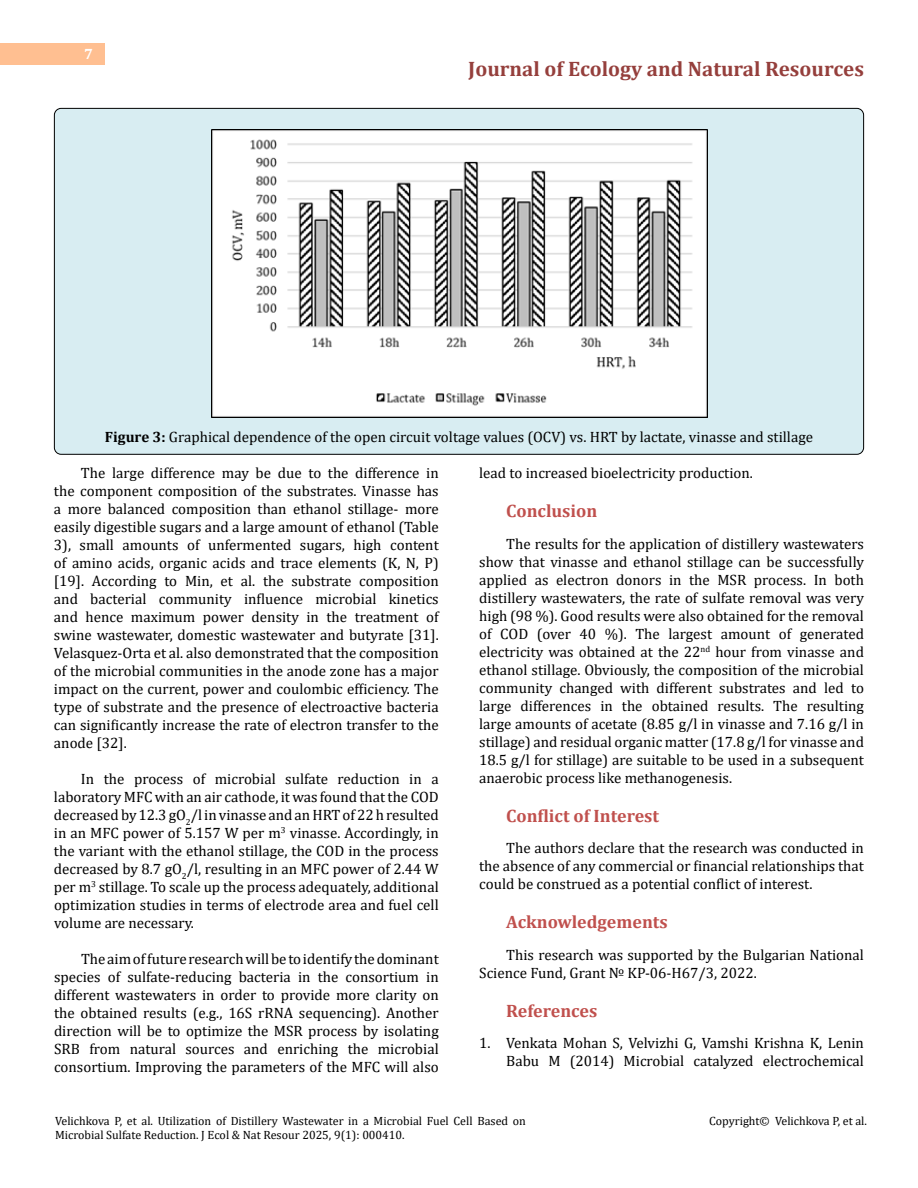
<style>
.page{position:relative;width:918px;height:1188px;background:#fff}
.page>*{position:absolute;margin:0;border:0;box-sizing:border-box;transform-origin:0 0}
.t1{font:700 21px "Cambria";color:#953f3c}
.t2{font:700 18px "Cambria";color:#c0504d}
.t3{font:15px/18px "Cambria";color:#000;text-align:justify}
.t4{font:700 15px "Cambria";color:#fff}
.t5{font:12px/14.4px "Cambria";color:#000}
.s1{font-weight:700}
</style>
<div class="page">
<div style="left:0;top:43px;width:105px;height:21px;background:#ffbf91"></div>
<div style="left:54px;top:108px;width:810px;height:346px;background:#d8edf2;border-radius:7px"></div>
<img style="left:211px;top:130px;width:496px;height:287px">
<p class="t4" style="left:84px;top:44px;width:10px">7</p>
<h1 class="t1" style="left:468px;top:54px;width:397px">Journal of Ecology and Natural Resources</h1>
<p class="t3" style="left:105px;top:428px;width:710px"><span class="s1">Figure 3:</span> Graphical dependence of the open circuit voltage values (OCV) vs. HRT by lactate, vinasse and stillage</p>
<p class="t3" style="left:54px;top:464px;width:386px;text-indent:27px">The large difference may be due to the difference in the component composition of the substrates. Vinasse has a more balanced composition than ethanol stillage- more easily digestible sugars and a large amount of ethanol (Table 3), small amounts of unfermented sugars, high content of amino acids, organic acids and trace elements (K, N, P) [19]. According to Min, et al. the substrate composition and bacterial community influence microbial kinetics and hence maximum power density in the treatment of swine wastewater, domestic wastewater and butyrate [31].<br>Velasquez-Orta et al. also demonstrated that the composition of the microbial communities in the anode zone has a major impact on the current, power and coulombic efficiency. The type of substrate and the presence of electroactive bacteria can significantly increase the rate of electron transfer to the anode [32].</p>
<p class="t3" style="left:54px;top:770px;width:386px;text-indent:27px">In the process of microbial sulfate reduction in a laboratory MFC with an air cathode, it was found that the COD decreased by 12.3 gO<sub>2</sub>/l in vinasse and an HRT of 22 h resulted in an MFC power of 5.157 W per m<sup>3</sup> vinasse. Accordingly, in the variant with the ethanol stillage, the COD in the process decreased by 8.7 gO<sub>2</sub>/l, resulting in an MFC power of 2.44 W per m<sup>3</sup> stillage. To scale up the process adequately, additional optimization studies in terms of electrode area and fuel cell volume are necessary.</p>
<p class="t3" style="left:54px;top:950px;width:386px;text-indent:27px">The aim of future research will be to identify the dominant species of sulfate-reducing bacteria in the consortium in different wastewaters in order to provide more clarity on the obtained results (e.g., 16S rRNA sequencing). Another direction will be to optimize the MSR process by isolating SRB from natural sources and enriching the microbial consortium. Improving the parameters of the MFC will also</p>
<p class="t3" style="left:479px;top:464px;width:275px">lead to increased bioelectricity production.</p>
<p class="t2" style="left:506px;top:498px;width:93px">Conclusion</p>
<p class="t3" style="left:479px;top:534px;width:386px;text-indent:27px">The results for the application of distillery wastewaters show that vinasse and ethanol stillage can be successfully applied as electron donors in the MSR process. In both distillery wastewaters, the rate of sulfate removal was very high (98 %). Good results were also obtained for the removal of COD (over 40 %). The largest amount of generated electricity was obtained at the 22<sup>nd</sup> hour from vinasse and ethanol stillage. Obviously, the composition of the microbial community changed with different substrates and led to large differences in the obtained results. The resulting large amounts of acetate (8.85 g/l in vinasse and 7.16 g/l in stillage) and residual organic matter (17.8 g/l for vinasse and 18.5 g/l for stillage) are suitable to be used in a subsequent anaerobic process like methanogenesis.</p>
<p class="t2" style="left:506px;top:803px;width:154px">Conflict of Interest</p>
<p class="t3" style="left:479px;top:839px;width:386px;text-indent:27px">The authors declare that the research was conducted in the absence of any commercial or financial relationships that could be construed as a potential conflict of interest.</p>
<p class="t2" style="left:506px;top:909px;width:163px">Acknowledgements</p>
<p class="t3" style="left:479px;top:945px;width:386px;text-indent:27px">This research was supported by the Bulgarian National<br>Science Fund, Grant № KP-06-H67/3, 2022.</p>
<p class="t2" style="left:506px;top:998px;width:93px">References</p>
<p class="t3" style="left:479px;top:1034px;width:386px;text-align:right">1. Venkata Mohan S, Velvizhi G, Vamshi Krishna K, Lenin<br>Babu M (2014) Microbial catalyzed electrochemical</p>
<p class="t5" style="left:55px;top:1114px;width:472px">Velichkova P, et al. Utilization of Distillery Wastewater in a Microbial Fuel Cell Based on<br>Microbial Sulfate Reduction. J Ecol &amp; Nat Resour 2025, 9(1): 000410.</p>
<p class="t5" style="left:709px;top:1114px;width:159px">Copyright© Velichkova P, et al.</p>
</div>
